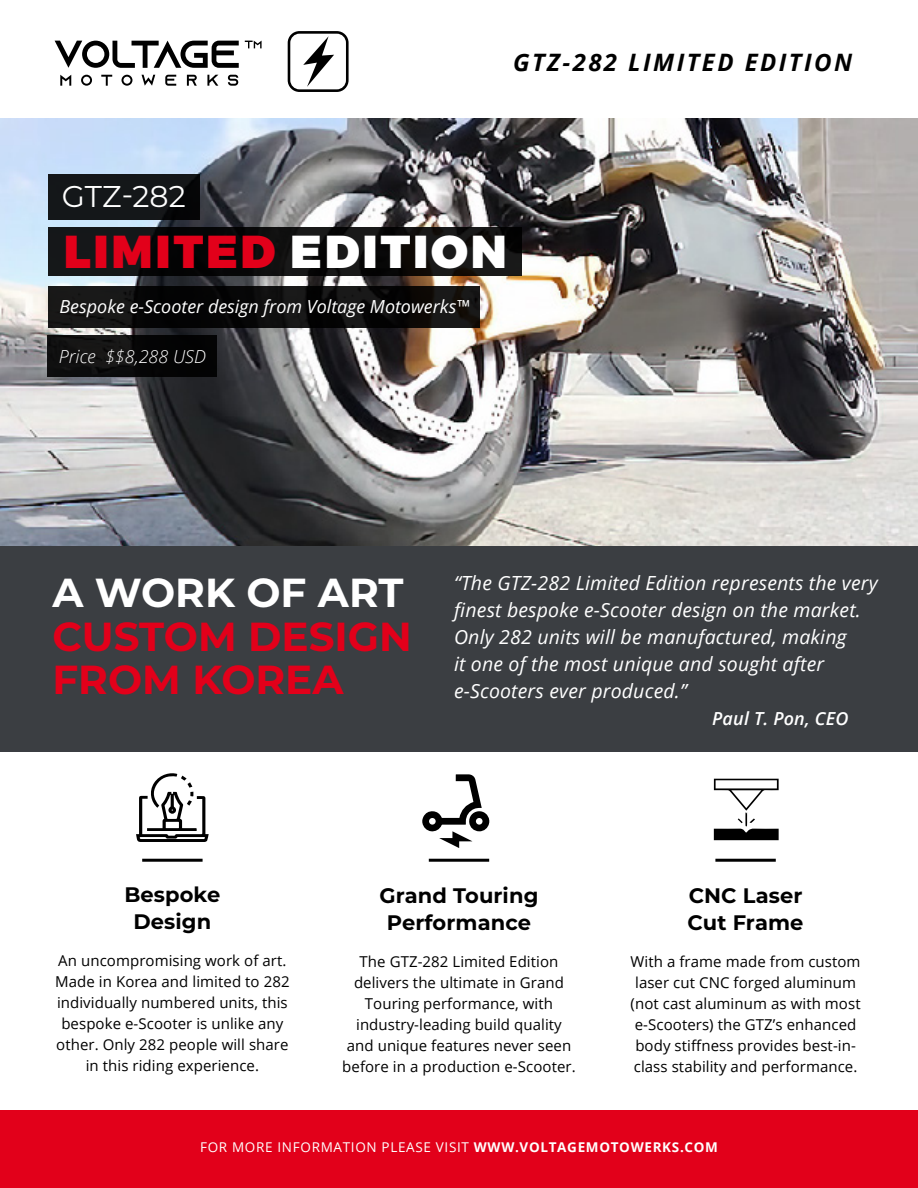
<style>
.page{position:relative;width:918px;height:1188px;background:#fff}
.page>*{position:absolute;margin:0;border:0;box-sizing:border-box;transform-origin:0 0}
.t1{font:900 46.05px "Montserrat";letter-spacing:.06em;color:#e2001a}
.t2{font:700 40.5px/43.5px "Montserrat";color:#e2001a}
.t3{font:700 40.5px "Montserrat";color:#fff}
.t4{font:30px "Montserrat";color:#fff}
.t5{font:italic 700 24px "Open Sans";letter-spacing:.1em;color:#000}
.t6{font:700 21px/27px "Montserrat";letter-spacing:.005em;color:#000;text-align:center}
.t7{font:italic 19.5px/27px "Open Sans";letter-spacing:.01em;color:#fff}
.t8{font:italic 18px "Open Sans";color:#fff}
.t9{font:italic 300 18px "Open Sans";color:#fff}
.t10{font:italic 600 18px "Open Sans";letter-spacing:.01em;color:#fff}
.t11{font:15px/21px "Open Sans";letter-spacing:.005em;color:#000;text-align:center}
.t12{font:13.5px "Open Sans";letter-spacing:.05em;color:#fff}
.s1{color:#fff}
.s2{font-weight:700}
</style>
<div class="page">
<div style="left:0;top:546px;width:918px;height:206px;background:#3b3e42"></div>
<div style="left:0;top:1111px;width:918px;height:77px;background:#e2001a"></div>
<img style="left:0;top:119px;width:917px;height:427px">
<hr style="left:429px;top:859px;width:60px;height:3px;background:#000">
<hr style="left:142px;top:859px;width:61px;height:3px;background:#000">
<hr style="left:715px;top:859px;width:61px;height:3px;background:#000">
<div style="left:48px;top:286px;width:432px;height:41px;background:linear-gradient(to right,#0e0e0f,#0e0c0b)"></div>
<div style="left:48px;top:228px;width:474px;height:48px;background:linear-gradient(to right,#0d0f11,#12100e)"></div>
<div style="left:48px;top:174px;width:152px;height:46px;background:linear-gradient(to right,#171b1d,#0c0e10)"></div>
<svg style="left:714px;top:779px;width:65px;height:61px"></svg>
<div style="left:48px;top:336px;width:169px;height:41px;background:linear-gradient(to right,#151515,#000101)"></div>
<svg style="left:288px;top:31px;width:61px;height:61px"></svg>
<svg style="left:55px;top:41px;width:184px;height:27px"></svg>
<svg style="left:60px;top:75px;width:11px;height:11px"></svg>
<svg style="left:81px;top:75px;width:11px;height:11px"></svg>
<svg style="left:101px;top:75px;width:11px;height:11px"></svg>
<svg style="left:122px;top:75px;width:10px;height:11px"></svg>
<svg style="left:142px;top:75px;width:13px;height:11px"></svg>
<svg style="left:165px;top:75px;width:11px;height:11px"></svg>
<svg style="left:187px;top:75px;width:10px;height:11px"></svg>
<svg style="left:207px;top:75px;width:11px;height:11px"></svg>
<svg style="left:228px;top:75px;width:10px;height:11px"></svg>
<svg style="left:245px;top:41px;width:17px;height:7px"></svg>
<svg style="left:422px;top:774px;width:67px;height:74px"></svg>
<svg style="left:136px;top:773px;width:73px;height:69px"></svg>
<h3 class="t5" style="left:513px;top:46px;width:340px">GTZ-282 LIMITED EDITION</h3>
<h3 class="t4" style="left:62px;top:176px;width:126px">GTZ-282</h3>
<h1 class="t1" style="left:64px;top:222px;width:445px">LIMITED <span class="s1">EDITION</span></h1>
<p class="t8" style="left:60px;top:294px;width:412px">Bespoke e-Scooter design from Voltage Motowerks™</p>
<p class="t9" style="left:59px;top:344px;width:149px">Price $$8,288 USD</p>
<h2 class="t3" style="left:52px;top:564px;width:352px">A WORK OF ART</h2>
<h2 class="t2" style="left:52px;top:613px;width:361px">CUSTOM DESIGN<br>FROM KOREA</h2>
<h3 class="t7" style="left:454px;top:569px;width:425px">“The GTZ-282 Limited Edition represents the very finest bespoke e-Scooter design on the market.<br>Only 282 units will be manufactured, making<br>it one of the most unique and sought after e-Scooters ever produced.”</h3>
<p class="t10" style="left:712px;top:706px;width:138px">Paul T. Pon, CEO</p>
<h3 class="t6" style="left:124px;top:880px;width:97px">Bespoke<br>Design</h3>
<p class="t11" style="left:55px;top:950px;width:236px">An uncompromising work of art.<br>Made in Korea and limited to 282 individually numbered units, this bespoke e-Scooter is unlike any other. Only 282 people will share in this riding experience.</p>
<h3 class="t6" style="left:379px;top:881px;width:161px">Grand Touring<br>Performance</h3>
<p class="t11" style="left:342px;top:951px;width:235px">The GTZ-282 Limited Edition delivers the ultimate in Grand<br>Touring performance, with industry-leading build quality and unique features never seen before in a production e-Scooter.</p>
<h3 class="t6" style="left:688px;top:881px;width:117px;text-align:left">CNC Laser<br>Cut Frame</h3>
<p class="t11" style="left:631px;top:951px;width:232px">With a frame made from custom laser cut CNC forged aluminum (not cast aluminum as with most e-Scooters) the GTZ’s enhanced body stiffness provides best-in&shy;class stability and performance.</p>
<p class="t12" style="left:200px;top:1138px;width:519px">FOR MORE INFORMATION PLEASE VISIT <span class="s2">WWW.VOLTAGEMOTOWERKS.COM</span></p>
</div>
